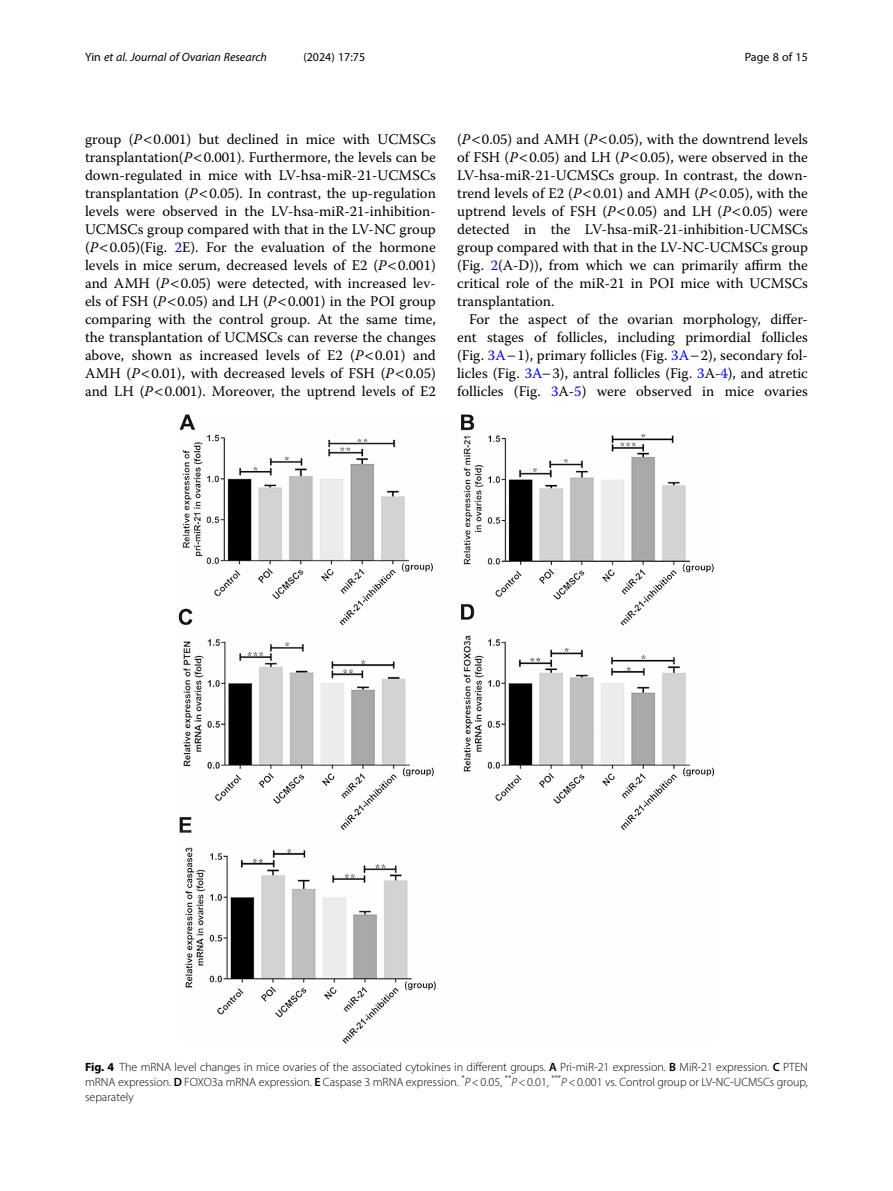
<style>
.page{position:relative;width:893px;height:1191px;background:#fff}
.page>*{position:absolute;margin:0;border:0;box-sizing:border-box;transform-origin:0 0}
.Body_Text_Indent{font:14.7px/18px "Warnock Pro";color:#000;text-align:justify}
.Figure_Caption{font:300 12px/15px "Myriad Pro";color:#000;text-align:justify}
.t1{font:italic 12px "Myriad Pro";color:#000}
.t2{font:12px "Myriad Pro";color:#000}
.s1{font-style:normal}
.s2{font-style:italic}
.s3{color:#00f}
.s4{font-weight:700}
.s5{font-weight:600}
</style>
<div class="page">
<img style="left:178px;top:415px;width:536px;height:629px">
<p class="t1" style="left:85px;top:50px;width:183px"><span class="s1">Yin</span> et al. Journal of Ovarian Research</p>
<p class="t2" style="left:303px;top:50px;width:63px">(2024) 17:75</p>
<p class="t2" style="left:745px;top:50px;width:65px">Page 8 of 15</p>
<p class="Body_Text_Indent" style="left:85px;top:130px;width:352px">group (<span class="s2">P</span> 0.001) but declined in mice with UCMSCs transplantation(<span class="s2">P</span> 0.001). Furthermore, the levels can be down-regulated in mice with LV-hsa-miR-21-UCMSCs transplantation (<span class="s2">P</span> 0.05). In contrast, the up-regulation levels were observed in the LV-hsa-miR-21-inhibition-UCMSCs group compared with that in the LV-NC group (<span class="s2">P</span> 0.05)(Fig. <span class="s3">2</span>E). For the evaluation of the hormone levels in mice serum, decreased levels of E2 (<span class="s2">P</span> 0.001) and AMH (<span class="s2">P</span> 0.05) were detected, with increased lev&shy;els of FSH (<span class="s2">P</span> 0.05) and LH (<span class="s2">P</span> 0.001) in the POI group comparing with the control group. At the same time, the transplantation of UCMSCs can reverse the changes above, shown as increased levels of E2 (<span class="s2">P</span> 0.01) and AMH (<span class="s2">P</span> 0.01), with decreased levels of FSH (<span class="s2">P</span> 0.05) and LH (<span class="s2">P</span> 0.001). Moreover, the uptrend levels of E2</p>
<p class="Body_Text_Indent" style="left:457px;top:130px;width:352px">(<span class="s2">P</span> 0.05) and AMH (<span class="s2">P</span> 0.05), with the downtrend levels of FSH (<span class="s2">P</span> 0.05) and LH (<span class="s2">P</span> 0.05), were observed in the LV-hsa-miR-21-UCMSCs group. In contrast, the down&shy;trend levels of E2 (<span class="s2">P</span> 0.01) and AMH (<span class="s2">P</span> 0.05), with the uptrend levels of FSH (<span class="s2">P</span> 0.05) and LH (<span class="s2">P</span> 0.05) were detected in the LV-hsa-miR-21-inhibition-UCMSCs group compared with that in the LV-NC-UCMSCs group (Fig. <span class="s3">2</span>(A-D)), from which we can primarily affirm the critical role of the miR-21 in POI mice with UCMSCs transplantation.</p>
<p class="Body_Text_Indent" style="left:457px;top:310px;width:352px;text-indent:12px">For the aspect of the ovarian morphology, differ&shy;ent stages of follicles, including primordial follicles (Fig. <span class="s3">3A</span>−1), primary follicles (Fig. <span class="s3">3A</span>−2), secondary fol&shy;licles (Fig. <span class="s3">3A</span>−3), antral follicles (Fig. <span class="s3">3</span>A-<span class="s3">4</span>), and atretic follicles (Fig. <span class="s3">3</span>A-<span class="s3">5</span>) were observed in mice ovaries</p>
<p class="Figure_Caption" style="left:85px;top:1059px;width:724px"><span class="s4">Fig. 4</span> The mRNA level changes in mice ovaries of the associated cytokines in different groups. <span class="s5">A</span> Pri-miR-21 expression. <span class="s5">B</span> MiR-21 expression. <span class="s5">C</span> PTEN mRNA expression. <span class="s5">D</span> FOXO3a mRNA expression. <span class="s5">E</span> Caspase 3 mRNA expression. <sup>*</sup><span class="s2">P</span>&lt;0.05, <sup>**</sup><span class="s2">P</span>&lt;0.01, <sup>***</sup><span class="s2">P</span>&lt;0.001 vs. Control group or LV-NC-UCMSCs group, separately</p>
</div>
